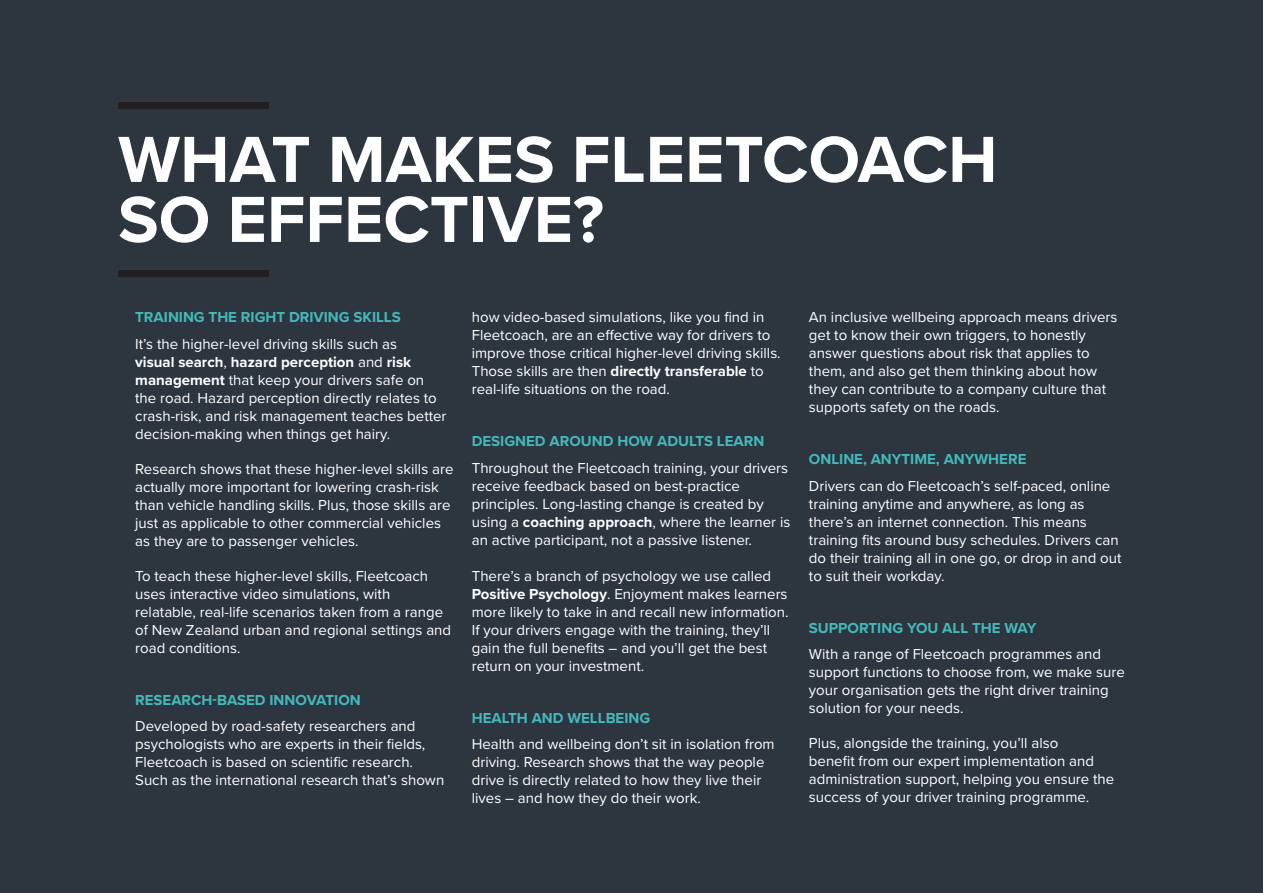
<style>
.page{position:relative;width:1263px;height:893px;background:#2d353f}
.page>*{position:absolute;margin:0;border:0;box-sizing:border-box;transform-origin:0 0}
.Page_Heading{font:700 67.5px/60px "Proxima Nova";color:#fff}
.Body_Copy{font:15px/18px "Proxima Nova";color:#fff}
.Copy_Heading{font:700 15px "Proxima Nova";color:#41babc}
.s1{font-weight:700}
</style>
<div class="page">
<div style="left:118px;top:102px;width:151px;height:6px;background:#231f20"></div>
<div style="left:118px;top:270px;width:151px;height:6px;background:#231f20"></div>
<p class="Page_Heading" style="left:118px;top:128px;width:881px">WHAT MAKES FLEETCOACH<br>SO EFFECTIVE?</p>
<p class="Copy_Heading" style="left:135px;top:306px;width:267px">TRAINING THE RIGHT DRIVING SKILLS</p>
<p class="Body_Copy" style="left:135px;top:334px;width:313px">It’s the higher-level driving skills such as<br><span class="s1">visual search</span>, <span class="s1">hazard perception</span> and <span class="s1">risk management</span> that keep your drivers safe on the road. Hazard perception directly relates to crash-risk, and risk management teaches better decision-making when things get hairy.</p>
<p class="Body_Copy" style="left:135px;top:459px;width:320px">Research shows that these higher-level skills are actually more important for lowering crash-risk than vehicle handling skills. Plus, those skills are just as applicable to other commercial vehicles as they are to passenger vehicles.</p>
<p class="Body_Copy" style="left:135px;top:566px;width:317px">To teach these higher-level skills, Fleetcoach uses interactive video simulations, with relatable, real-life scenarios taken from a range of New Zealand urban and regional settings and road conditions.</p>
<p class="Copy_Heading" style="left:135px;top:689px;width:227px">RESEARCH-BASED INNOVATION</p>
<p class="Body_Copy" style="left:135px;top:717px;width:310px">Developed by road-safety researchers and psychologists who are experts in their fields, Fleetcoach is based on scientific research.<br>Such as the international research that’s shown</p>
<p class="Body_Copy" style="left:472px;top:308px;width:310px">how video-based simulations, like you find in Fleetcoach, are an effective way for drivers to improve those critical higher-level driving skills.<br>Those skills are then <span class="s1">directly transferable</span> to real-life situations on the road.</p>
<p class="Copy_Heading" style="left:472px;top:430px;width:294px">DESIGNED AROUND HOW ADULTS LEARN</p>
<p class="Body_Copy" style="left:472px;top:458px;width:320px">Throughout the Fleetcoach training, your drivers receive feedback based on best-practice principles. Long-lasting change is created by using a <span class="s1">coaching approach</span>, where the learner is an active participant, not a passive listener.</p>
<p class="Body_Copy" style="left:472px;top:566px;width:318px">There’s a branch of psychology we use called <span class="s1">Positive Psychology</span>. Enjoyment makes learners more likely to take in and recall new information.<br>If your drivers engage with the training, they’ll gain the full benefits – and you’ll get the best return on your investment.</p>
<p class="Copy_Heading" style="left:472px;top:707px;width:180px">HEALTH AND WELLBEING</p>
<p class="Body_Copy" style="left:472px;top:735px;width:304px">Health and wellbeing don’t sit in isolation from driving. Research shows that the way people drive is directly related to how they live their lives – and how they do their work.</p>
<p class="Body_Copy" style="left:809px;top:308px;width:310px">An inclusive wellbeing approach means drivers get to know their own triggers, to honestly answer questions about risk that applies to them, and also get them thinking about how they can contribute to a company culture that supports safety on the roads.</p>
<p class="Copy_Heading" style="left:809px;top:448px;width:219px">ONLINE, ANYTIME, ANYWHERE</p>
<p class="Body_Copy" style="left:809px;top:476px;width:314px">Drivers can do Fleetcoach’s self-paced, online training anytime and anywhere, as long as there’s an internet connection. This means training fits around busy schedules. Drivers can do their training all in one go, or drop in and out to suit their workday.</p>
<p class="Copy_Heading" style="left:809px;top:617px;width:229px">SUPPORTING YOU ALL THE WAY</p>
<p class="Body_Copy" style="left:809px;top:645px;width:317px">With a range of Fleetcoach programmes and support functions to choose from, we make sure your organisation gets the right driver training solution for your needs.</p>
<p class="Body_Copy" style="left:809px;top:734px;width:307px">Plus, alongside the training, you’ll also<br>benefit from our expert implementation and administration support, helping you ensure the success of your driver training programme.</p>
</div>
